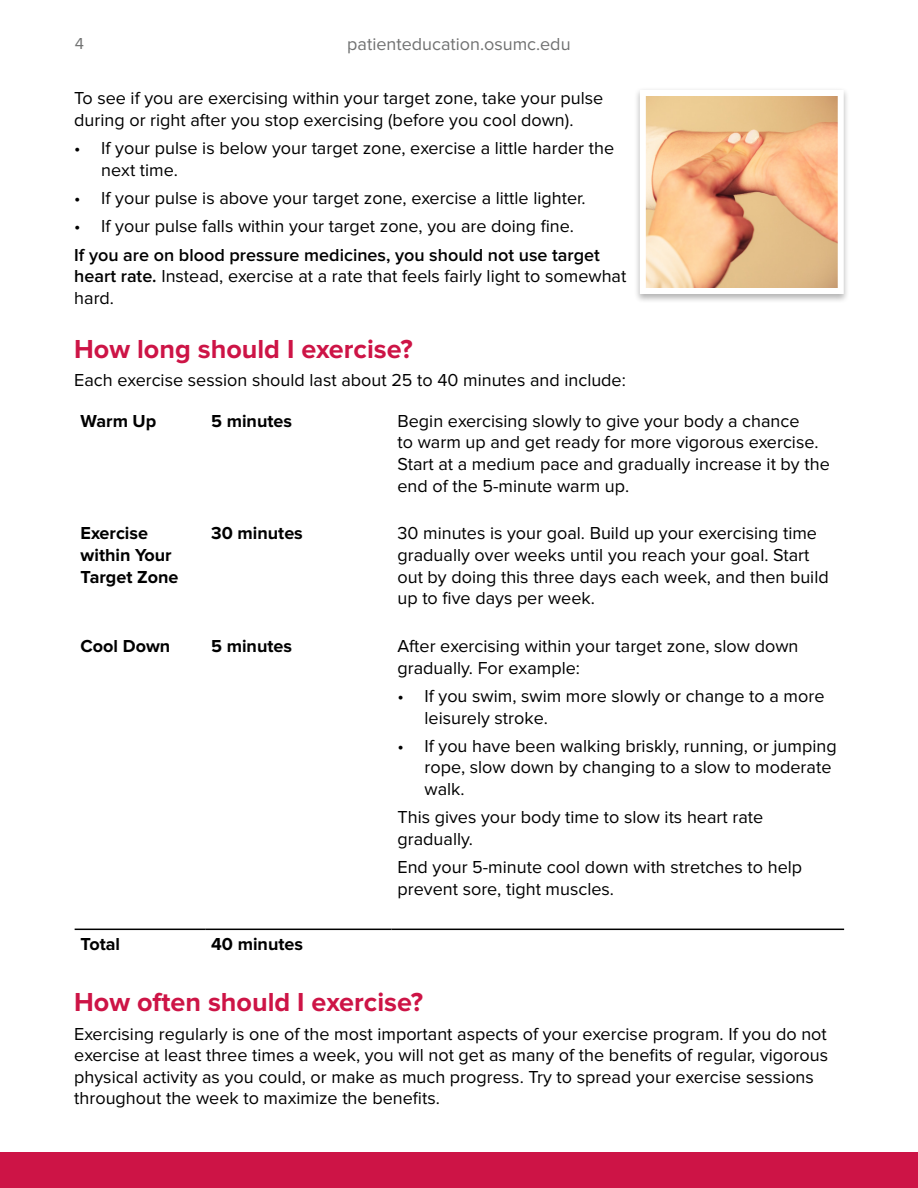
<style>
.page{position:relative;width:918px;height:1188px;background:#fff}
.page>*{position:absolute;margin:0;border:0;box-sizing:border-box;transform-origin:0 0}
.t1{font:700 27px "Proxima Nova";color:#cd1446}
.t2{font:18px/21.6px "Proxima Nova";color:#000}
.t3{font:600 18px/21.6px "Proxima Nova";color:#000}
.t4{font:700 18px/21.6px "Proxima Nova";color:#000}
.t5{font:18px "Proxima Nova";color:#717272}
.t6{font:16.5px "Proxima Nova";color:#717272}
.s1{font-weight:400}
</style>
<div class="page">
<div style="left:0;top:1152px;width:918px;height:36px;background:#cd1446"></div>
<hr style="left:75px;top:929px;width:130px;height:1px;background:#000">
<hr style="left:205px;top:929px;width:187px;height:1px;background:#000">
<hr style="left:392px;top:929px;width:452px;height:1px;background:#000">
<div style="left:634px;top:87px;width:216px;height:216px;background:#000;opacity:.3"></div>
<img style="left:647px;top:97px;width:190px;height:190px">
<div style="left:640px;top:90px;width:204px;height:204px;border:6px solid #fff"></div>
<p class="t6" style="left:75px;top:34px;width:11px">4</p>
<p class="t5" style="left:347px;top:34px;width:225px">patienteducation.osumc.edu</p>
<p class="t2" style="left:74px;top:88px;width:531px">To see if you are exercising within your target zone, take your pulse during or right after you stop exercising (before you cool down).</p>
<p class="t2" style="left:101px;top:138px;width:514px;text-indent:-27px">• If your pulse is below your target zone, exercise a little harder the next time.</p>
<p class="t2" style="left:74px;top:188px;width:513px">• If your pulse is above your target zone, exercise a little lighter.</p>
<p class="t2" style="left:74px;top:216px;width:501px">• If your pulse falls within your target zone, you are doing fine.</p>
<p class="t3" style="left:74px;top:244px;width:554px">If you are on blood pressure medicines, you should not use target heart rate. <span class="s1">Instead, exercise at a rate that feels fairly light to somewhat hard.</span></p>
<h1 class="t1" style="left:74px;top:333px;width:340px">How long should I exercise?</h1>
<p class="t2" style="left:74px;top:370px;width:553px">Each exercise session should last about 25 to 40 minutes and include:</p>
<p class="t4" style="left:81px;top:410px;width:77px">Warm Up</p>
<p class="t4" style="left:211px;top:410px;width:82px">5 minutes</p>
<p class="t2" style="left:397px;top:410px;width:434px">Begin exercising slowly to give your body a chance<br>to warm up and get ready for more vigorous exercise.<br>Start at a medium pace and gradually increase it by the end of the 5-minute warm up.</p>
<p class="t4" style="left:81px;top:523px;width:99px">Exercise within Your<br>Target Zone</p>
<p class="t4" style="left:211px;top:523px;width:93px">30 minutes</p>
<p class="t2" style="left:397px;top:523px;width:433px">30 minutes is your goal. Build up your exercising time gradually over weeks until you reach your goal. Start out by doing this three days each week, and then build up to five days per week.</p>
<p class="t4" style="left:81px;top:636px;width:91px">Cool Down</p>
<p class="t4" style="left:211px;top:636px;width:82px">5 minutes</p>
<p class="t2" style="left:397px;top:635px;width:403px">After exercising within your target zone, slow down gradually. For example:</p>
<p class="t2" style="left:424px;top:685px;width:402px;text-indent:-27px">• If you swim, swim more slowly or change to a more leisurely stroke.</p>
<p class="t2" style="left:424px;top:735px;width:414px;text-indent:-27px">• If you have been walking briskly, running, or jumping rope, slow down by changing to a slow to moderate walk.</p>
<p class="t2" style="left:397px;top:807px;width:367px">This gives your body time to slow its heart rate gradually.</p>
<p class="t2" style="left:397px;top:857px;width:406px">End your 5-minute cool down with stretches to help prevent sore, tight muscles.</p>
<p class="t4" style="left:81px;top:933px;width:41px">Total</p>
<p class="t4" style="left:211px;top:933px;width:93px">40 minutes</p>
<h1 class="t1" style="left:74px;top:987px;width:350px">How often should I exercise?</h1>
<p class="t2" style="left:74px;top:1023px;width:755px">Exercising regularly is one of the most important aspects of your exercise program. If you do not exercise at least three times a week, you will not get as many of the benefits of regular, vigorous physical activity as you could, or make as much progress. Try to spread your exercise sessions throughout the week to maximize the benefits.</p>
</div>
